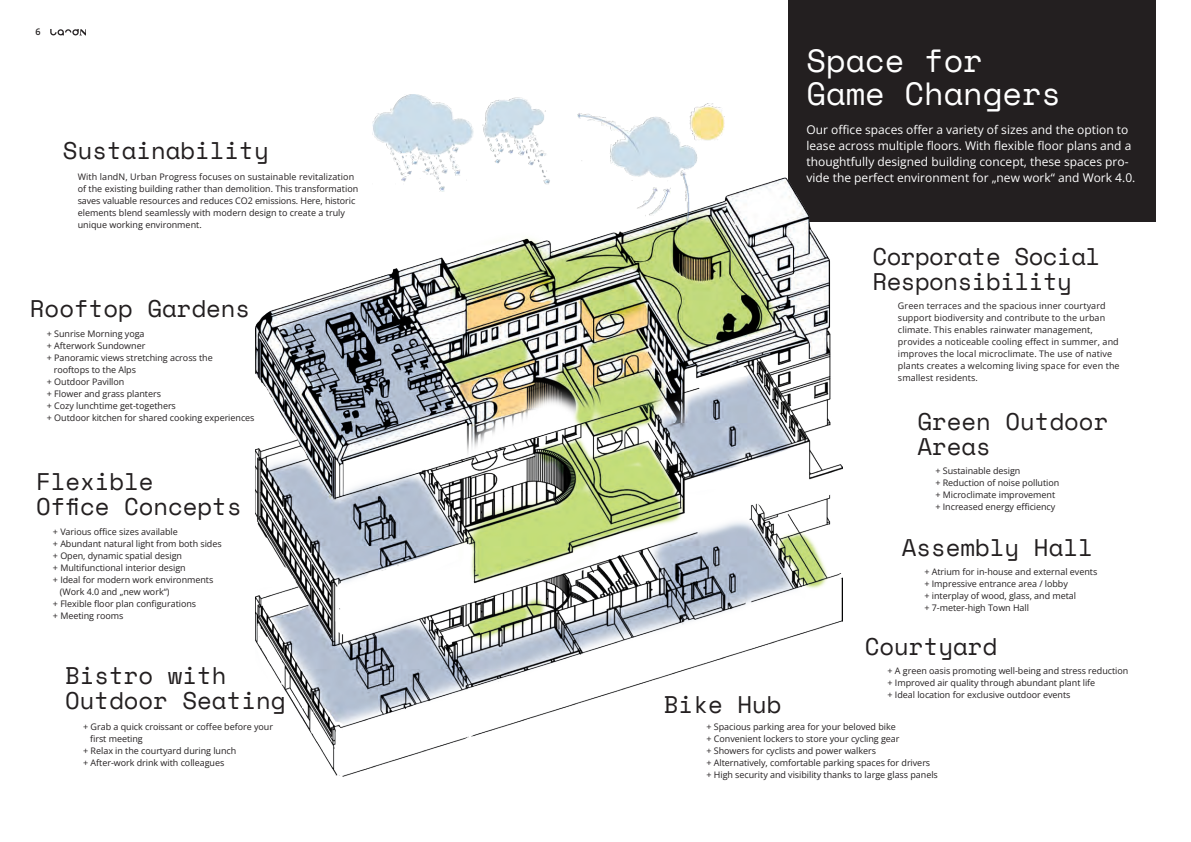
<style>
.page{position:relative;width:1191px;height:842px;background:#fff}
.page>*{position:absolute;margin:0;border:0;box-sizing:border-box;transform-origin:0 0}
.t1{font:32px/33px "Space Mono";color:#fff}
.t2{font:24px/25px "Space Mono";color:#231f20}
.t3{font:24px/25px "Space Mono";letter-spacing:-.02em;color:#231f20}
.t4{font:12px/16px "Open Sans";color:#fff}
.t5{font:9px/12px "Open Sans";letter-spacing:-.005em;color:#231f20}
.t6{font:600 9px "Open Sans";color:#231f20}
</style>
<div class="page">
<div style="left:788px;top:0;width:367px;height:221px;background:#231f20"></div>
<img style="left:256px;top:177px;width:586px;height:600px">
<img style="left:577px;top:103px;width:147px;height:122px">
<img style="left:373px;top:94px;width:179px;height:97px">
<svg style="left:50px;top:29px;width:36px;height:6px"></svg>
<p class="t6" style="left:35px;top:26px;width:7px">6</p>
<h2 class="t2" style="left:63px;top:137px;width:207px">Sustainability</h2>
<p class="t5" style="left:78px;top:171px;width:282px">With landN, Urban Progress focuses on sustainable revitalization of the existing building rather than demolition. This transformation saves valuable resources and reduces CO2 emissions. Here, historic elements blend seamlessly with modern design to create a truly unique working environment.</p>
<h2 class="t2" style="left:30px;top:295px;width:222px">Rooftop Gardens</h2>
<p class="t5" style="left:47px;top:328px;width:99px">+ Sunrise Morning yoga</p>
<p class="t5" style="left:47px;top:340px;width:100px">+ Afterwork Sundowner</p>
<p class="t5" style="left:47px;top:351px;width:167px">+ Panoramic views stretching across the</p>
<p class="t5" style="left:54px;top:363px;width:84px">rooftops to the Alps</p>
<p class="t5" style="left:47px;top:375px;width:79px">+ Outdoor Pavillon</p>
<p class="t5" style="left:47px;top:387px;width:116px">+ Flower and grass planters</p>
<p class="t5" style="left:47px;top:399px;width:131px">+ Cozy lunchtime get-togethers</p>
<p class="t5" style="left:47px;top:411px;width:209px">+ Outdoor kitchen for shared cooking experiences</p>
<h2 class="t2" style="left:36px;top:468px;width:207px">Flexible<br>Office Concepts</h2>
<p class="t5" style="left:53px;top:525px;width:126px">+ Various office sizes available</p>
<p class="t5" style="left:53px;top:537px;width:170px">+ Abundant natural light from both sides</p>
<p class="t5" style="left:53px;top:549px;width:131px">+ Open, dynamic spatial design</p>
<p class="t5" style="left:53px;top:561px;width:134px">+ Multifunctional interior design</p>
<p class="t5" style="left:53px;top:573px;width:162px">+ Ideal for modern work environments</p>
<p class="t5" style="left:60px;top:585px;width:111px">(Work 4.0 and „new work“)</p>
<p class="t5" style="left:53px;top:597px;width:145px">+ Flexible floor plan configurations</p>
<p class="t5" style="left:53px;top:609px;width:72px">+ Meeting rooms</p>
<h2 class="t2" style="left:65px;top:662px;width:222px">Bistro with<br>Outdoor Seating</h2>
<p class="t5" style="left:83px;top:721px;width:191px">+ Grab a quick croissant or coffee before your</p>
<p class="t5" style="left:90px;top:733px;width:54px">first meeting</p>
<p class="t5" style="left:83px;top:745px;width:155px">+ Relax in the courtyard during lunch</p>
<p class="t5" style="left:83px;top:757px;width:143px">+ After-work drink with colleagues</p>
<h1 class="t1" style="left:806px;top:43px;width:256px">Space for<br>Game Changers</h1>
<p class="t4" style="left:806px;top:122px;width:330px">Our office spaces offer a variety of sizes and the option to lease across multiple floors. With flexible floor plans and a thoughtfully designed building concept, these spaces pro&shy;vide the perfect environment for „new work“ and Work 4.0.</p>
<h2 class="t3" style="left:872px;top:243px;width:229px">Corporate Social<br>Responsibility</h2>
<p class="t5" style="left:898px;top:299px;width:223px">Green terraces and the spacious inner courtyard support biodiversity and contribute to the urban climate. This enables rainwater management, provides a noticeable cooling effect in summer, and improves the local microclimate. The use of native plants creates a welcoming living space for even the smallest residents.</p>
<h2 class="t2" style="left:917px;top:408px;width:192px">Green Outdoor<br>Areas</h2>
<p class="t5" style="left:935px;top:465px;width:125px">+ Sustainable design<br>+ Reduction of noise pollution + Microclimate improvement + Increased energy efficiency</p>
<h2 class="t2" style="left:901px;top:534px;width:192px">Assembly Hall</h2>
<p class="t5" style="left:924px;top:565px;width:174px">+ Atrium for in-house and external events + Impressive entrance area / lobby<br>+ interplay of wood, glass, and metal<br>+ 7-meter-high Town Hall</p>
<h2 class="t2" style="left:664px;top:692px;width:119px">Bike Hub</h2>
<h2 class="t2" style="left:865px;top:633px;width:134px">Courtyard</h2>
<p class="t5" style="left:887px;top:664px;width:242px">+ A green oasis promoting well-being and stress reduction + Improved air quality through abundant plant life<br>+ Ideal location for exclusive outdoor events</p>
<p class="t5" style="left:706px;top:721px;width:233px">+ Spacious parking area for your beloved bike<br>+ Convenient lockers to store your cycling gear<br>+ Showers for cyclists and power walkers<br>+ Alternatively, comfortable parking spaces for drivers<br>+ High security and visibility thanks to large glass panels</p>
</div>
